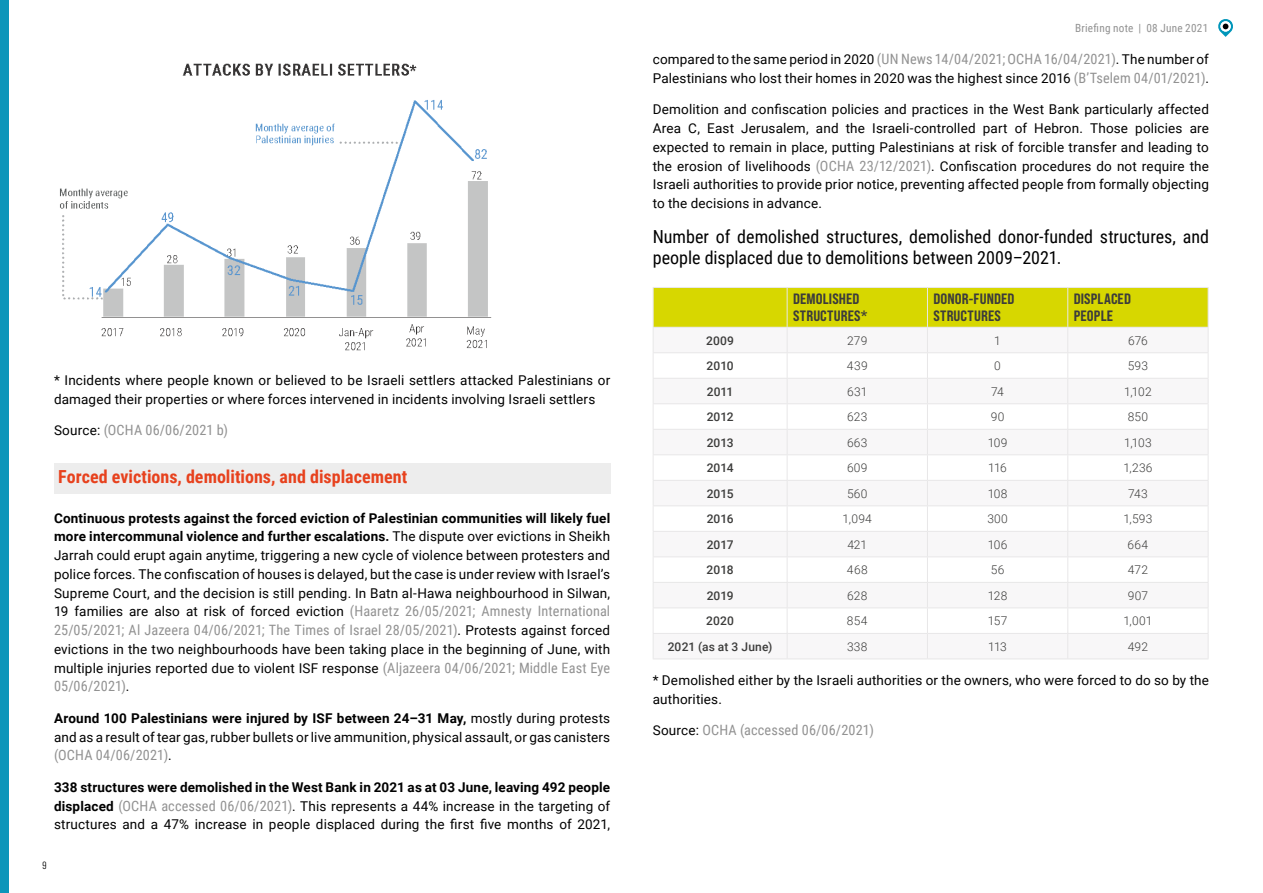
<style>
.page{position:relative;width:1263px;height:893px;background:#fff}
.page>*{position:absolute;margin:0;border:0;box-sizing:border-box;transform-origin:0 0}
.t1{font:18px/21.6px "Roboto Condensed";color:#000}
.t2{font:700 18px "Roboto Condensed";color:#e7411d}
.t3{font:15px/17.2px "Bebas Neue Pro Semi Exp X Bold";letter-spacing:.01em;color:#3c3c3b}
.t4{font:14.25px "Roboto Condensed";letter-spacing:.01em;color:#929292}
.t5{font:13.5px/18.8px "Roboto";letter-spacing:.01em;color:#000}
.t6{font:300 12px "Roboto";letter-spacing:.02em;color:#3c3c3b}
.t7{font:500 12px "Roboto";letter-spacing:.01em;color:#3c3c3b}
.t8{font:11.25px "Roboto Condensed";letter-spacing:.02em;color:#929292}
.t9{font:10.5px "Bebas Neue Pro Middle";color:#000}
.s1{font-family:"Roboto";font-size:13.5px;color:#000}
.s2{font-weight:700}
.s3{font-family:"Roboto Condensed";font-size:14.25px;color:#929292}
</style>
<div class="page">
<svg style="left:1218px;top:19px;width:15px;height:18px"></svg>
<div style="left:0;top:0;width:9px;height:893px;background:#0c96ba"></div>
<div style="left:54px;top:463px;width:556px;height:30px;background:#ededed"></div>
<img style="left:60px;top:63px;width:432px;height:288px">
<svg style="left:653px;top:287px;width:556px;height:371px"></svg>
<hr style="left:653px;top:658px;width:134px;height:1px;background:#e8e7e8">
<hr style="left:787px;top:658px;width:140px;height:1px;background:#e8e7e8">
<hr style="left:927px;top:658px;width:141px;height:1px;background:#e8e7e8">
<hr style="left:1068px;top:658px;width:140px;height:1px;background:#e8e7e8">
<p class="t5" style="left:54px;top:370px;width:558px">* Incidents where people known or believed to be Israeli settlers attacked Palestinians or damaged their properties or where forces intervened in incidents involving Israeli settlers</p>
<p class="t4" style="left:54px;top:420px;width:176px"><span class="s1">Source:</span> (OCHA 06/06/2021 b)</p>
<h1 class="t2" style="left:58px;top:464px;width:350px">Forced evictions, demolitions, and displacement</h1>
<p class="t5" style="left:54px;top:508px;width:558px;text-align:justify"><span class="s2">Continuous protests against the forced eviction of Palestinian communities will likely fuel more intercommunal violence and further escalations.</span> The dispute over evictions in Sheikh Jarrah could erupt again anytime, triggering a new cycle of violence between protesters and police forces. The confiscation of houses is delayed, but the case is under review with Israel’s Supreme Court, and the decision is still pending. In Batn al-Hawa neighbourhood in Silwan, 19 families are also at risk of forced eviction <span class="s3">(Haaretz 26/05/2021; Amnesty International</span></p>
<p class="t4" style="left:54px;top:620px;width:558px">25/05/2021; Al Jazeera 04/06/2021; The Times of Israel 28/05/2021)<span class="s1">. Protests against forced</span></p>
<p class="t5" style="left:54px;top:639px;width:558px">evictions in the two neighbourhoods have been taking place in the beginning of June, with multiple injuries reported due to violent ISF response <span class="s3">(Aljazeera 04/06/2021; Middle East Eye</span></p>
<p class="t4" style="left:54px;top:676px;width:77px">05/06/2021)<span class="s1">.</span></p>
<p class="t5" style="left:54px;top:708px;width:558px"><span class="s2">Around 100 Palestinians were injured by ISF between 24–31 May,</span> mostly during protests and as a result of tear gas, rubber bullets or live ammunition, physical assault, or gas canisters</p>
<p class="t4" style="left:54px;top:745px;width:119px">(OCHA 04/06/2021)<span class="s1">.</span></p>
<p class="t5" style="left:54px;top:777px;width:558px;text-align:justify"><span class="s2">338 structures were demolished in the West Bank in 2021 as at 03 June, leaving 492 people displaced</span> <span class="s3">(OCHA accessed 06/06/2021)</span>. This represents a 44% increase in the targeting of structures and a 47% increase in people displaced during the first five months of 2021,</p>
<p class="t9" style="left:43px;top:859px;width:6px">9</p>
<p class="t8" style="left:1075px;top:20px;width:135px">Briefing note | 08 June 2021</p>
<p class="t5" style="left:653px;top:49px;width:558px">compared to the same period in 2020 <span class="s3">(UN News 14/04/2021; OCHA 16/04/2021)</span>. The number of<br>Palestinians who lost their homes in 2020 was the highest since 2016 <span class="s3">(B’Tselem 04/01/2021)</span>.</p>
<p class="t5" style="left:653px;top:100px;width:558px;text-align:justify">Demolition and confiscation policies and practices in the West Bank particularly affected Area C, East Jerusalem, and the Israeli-controlled part of Hebron. Those policies are expected to remain in place, putting Palestinians at risk of forcible transfer and leading to the erosion of livelihoods <span class="s3">(OCHA 23/12/2021)</span>. Confiscation procedures do not require the Israeli authorities to provide prior notice, preventing affected people from formally objecting to the decisions in advance.</p>
<h1 class="t1" style="left:653px;top:225px;width:558px">Number of demolished structures, demolished donor-funded structures, and people displaced due to demolitions between 2009–2021.</h1>
<p class="t3" style="left:793px;top:290px;width:76px">DEMOLISHED<br>STRUCTURES*</p>
<p class="t3" style="left:933px;top:290px;width:82px">DONOR-FUNDED<br>STRUCTURES</p>
<p class="t3" style="left:1074px;top:290px;width:59px">DISPLACED<br>PEOPLE</p>
<p class="t7" style="left:706px;top:332px;width:29px">2009</p>
<p class="t6" style="left:847px;top:332px;width:22px">279</p>
<p class="t6" style="left:994px;top:332px;width:8px">1</p>
<p class="t6" style="left:1128px;top:332px;width:21px">676</p>
<p class="t7" style="left:707px;top:357px;width:29px">2010</p>
<p class="t6" style="left:847px;top:357px;width:22px">439</p>
<p class="t6" style="left:994px;top:357px;width:8px">0</p>
<p class="t6" style="left:1128px;top:357px;width:22px">593</p>
<p class="t7" style="left:707px;top:383px;width:28px">2011</p>
<p class="t6" style="left:847px;top:383px;width:22px">631</p>
<p class="t6" style="left:991px;top:383px;width:14px">74</p>
<p class="t6" style="left:1124px;top:383px;width:29px">1,102</p>
<p class="t7" style="left:707px;top:408px;width:28px">2012</p>
<p class="t6" style="left:847px;top:408px;width:22px">623</p>
<p class="t6" style="left:991px;top:408px;width:15px">90</p>
<p class="t6" style="left:1128px;top:408px;width:22px">850</p>
<p class="t7" style="left:707px;top:434px;width:28px">2013</p>
<p class="t6" style="left:847px;top:434px;width:22px">663</p>
<p class="t6" style="left:988px;top:434px;width:21px">109</p>
<p class="t6" style="left:1124px;top:434px;width:29px">1,103</p>
<p class="t7" style="left:707px;top:459px;width:28px">2014</p>
<p class="t6" style="left:847px;top:459px;width:22px">609</p>
<p class="t6" style="left:988px;top:459px;width:20px">116</p>
<p class="t6" style="left:1123px;top:459px;width:31px">1,236</p>
<p class="t7" style="left:707px;top:485px;width:28px">2015</p>
<p class="t6" style="left:847px;top:485px;width:22px">560</p>
<p class="t6" style="left:988px;top:485px;width:21px">108</p>
<p class="t6" style="left:1128px;top:485px;width:21px">743</p>
<p class="t7" style="left:707px;top:510px;width:28px">2016</p>
<p class="t6" style="left:843px;top:510px;width:31px">1,094</p>
<p class="t6" style="left:987px;top:510px;width:22px">300</p>
<p class="t6" style="left:1123px;top:510px;width:31px">1,593</p>
<p class="t7" style="left:707px;top:536px;width:28px">2017</p>
<p class="t6" style="left:847px;top:536px;width:21px">421</p>
<p class="t6" style="left:988px;top:536px;width:21px">106</p>
<p class="t6" style="left:1127px;top:536px;width:22px">664</p>
<p class="t7" style="left:707px;top:561px;width:28px">2018</p>
<p class="t6" style="left:847px;top:561px;width:22px">468</p>
<p class="t6" style="left:991px;top:561px;width:15px">56</p>
<p class="t6" style="left:1128px;top:561px;width:22px">472</p>
<p class="t7" style="left:707px;top:587px;width:28px">2019</p>
<p class="t6" style="left:847px;top:587px;width:22px">628</p>
<p class="t6" style="left:988px;top:587px;width:21px">128</p>
<p class="t6" style="left:1128px;top:587px;width:22px">907</p>
<p class="t7" style="left:706px;top:612px;width:29px">2020</p>
<p class="t6" style="left:847px;top:612px;width:22px">854</p>
<p class="t6" style="left:988px;top:612px;width:21px">157</p>
<p class="t6" style="left:1123px;top:612px;width:31px">1,001</p>
<p class="t7" style="left:668px;top:638px;width:106px">2021 (as at 3 June)</p>
<p class="t6" style="left:847px;top:638px;width:22px">338</p>
<p class="t6" style="left:988px;top:638px;width:20px">113</p>
<p class="t6" style="left:1128px;top:638px;width:22px">492</p>
<p class="t5" style="left:653px;top:670px;width:558px">* Demolished either by the Israeli authorities or the owners, who were forced to do so by the authorities.</p>
<p class="t4" style="left:653px;top:720px;width:223px"><span class="s1">Source:</span> OCHA (accessed 06/06/2021)</p>
</div>
